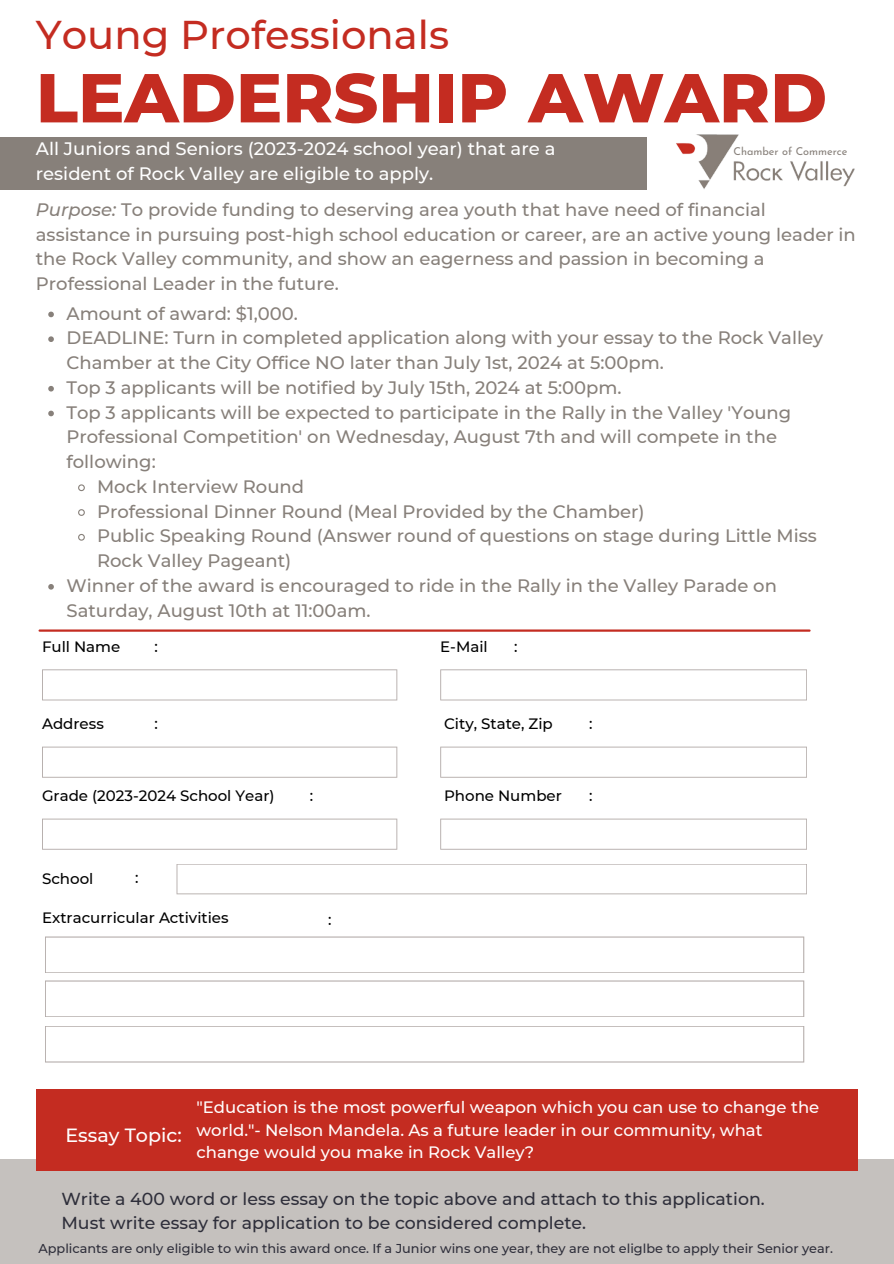
<style>
.page{position:relative;width:894px;height:1264px;background:#fff}
.page>*{position:absolute;margin:0;border:0;box-sizing:border-box;transform-origin:0 0}
.t1{font:800 69px "Montserrat";color:#c42c21}
.t2{font:500 40.05px "Montserrat";color:#c42c21}
.t3{font:500 19.05px "Montserrat";color:#fffefe}
.t4{font:500 18px/24.8px "Montserrat";color:#87807a}
.t5{font:500 18px/24.8px "Montserrat";color:#fff}
.t6{font:500 17.25px/23.7px "Montserrat";color:#2e2e3a}
.t7{font:500 16.5px/22.5px "Montserrat";color:#fffefe}
.t8{font:500 15px "Montserrat";color:#000}
.t9{font:500 12.9px "Montserrat";color:#2e2e3a}
.t10{font:10.95px "Josefin Sans";color:#87807a}
.s1{font-style:italic}
</style>
<div class="page">
<div style="left:0;top:137px;width:646px;height:52px;background:#87807a"></div>
<div style="left:0;top:1159px;width:893px;height:104px;background:#c5c1be"></div>
<hr style="left:40px;top:629px;width:769px;height:2px;background:#c42c21">
<svg style="left:42px;top:669px;width:355px;height:31px"></svg>
<svg style="left:440px;top:669px;width:366px;height:31px"></svg>
<svg style="left:176px;top:864px;width:630px;height:30px"></svg>
<img style="left:676px;top:134px;width:179px;height:55px">
<svg style="left:42px;top:746px;width:355px;height:31px"></svg>
<svg style="left:440px;top:746px;width:366px;height:31px"></svg>
<svg style="left:42px;top:818px;width:355px;height:31px"></svg>
<svg style="left:440px;top:818px;width:366px;height:31px"></svg>
<svg style="left:45px;top:936px;width:759px;height:37px"></svg>
<svg style="left:45px;top:980px;width:759px;height:37px"></svg>
<svg style="left:45px;top:1026px;width:759px;height:36px"></svg>
<div style="left:36px;top:1089px;width:821px;height:81px;background:#c42c21"></div>
<svg style="left:48px;top:311px;width:6px;height:6px"></svg>
<svg style="left:48px;top:336px;width:6px;height:6px"></svg>
<svg style="left:48px;top:386px;width:6px;height:5px"></svg>
<svg style="left:48px;top:410px;width:6px;height:6px"></svg>
<svg style="left:78px;top:484px;width:7px;height:8px"></svg>
<svg style="left:78px;top:509px;width:7px;height:7px"></svg>
<svg style="left:78px;top:534px;width:7px;height:7px"></svg>
<svg style="left:48px;top:584px;width:6px;height:5px"></svg>
<h1 class="t2" style="left:36px;top:10px;width:414px">Young Professionals</h1>
<h2 class="t1" style="left:36px;top:56px;width:792px">LEADERSHIP AWARD</h2>
<p class="t5" style="left:36px;top:136px;width:521px">All Juniors and Seniors (2023-2024 school year) that are a resident of Rock Valley are eligible to apply.</p>
<h4 class="t10" style="left:733px;top:147px;width:115px">Chamber of Commerce</h4>
<h5 class="t4" style="left:36px;top:197px;width:821px"><span class="s1">Purpose:</span> To provide funding to deserving area youth that have need of financial assistance in pursuing post-high school education or career, are an active young leader in the Rock Valley community, and show an eagerness and passion in becoming a Professional Leader in the future.</h5>
<p class="t4" style="left:66px;top:301px;width:233px">Amount of award: $1,000.</p>
<p class="t4" style="left:66px;top:325px;width:758px">DEADLINE: Turn in completed application along with your essay to the Rock Valley<br>Chamber at the City Office NO later than July 1st, 2024 at 5:00pm.</p>
<h5 class="t4" style="left:66px;top:375px;width:556px">Top 3 applicants will be notified by July 15th, 2024 at 5:00pm.</h5>
<h5 class="t4" style="left:66px;top:400px;width:726px">Top 3 applicants will be expected to participate in the Rally in the Valley 'Young<br>Professional Competition' on Wednesday, August 7th and will compete in the following:</h5>
<p class="t4" style="left:97px;top:474px;width:208px">Mock Interview Round</p>
<h5 class="t4" style="left:97px;top:499px;width:549px">Professional Dinner Round (Meal Provided by the Chamber)</h5>
<h3 class="t4" style="left:97px;top:523px;width:721px">Public Speaking Round (Answer round of questions on stage during Little Miss<br>Rock Valley Pageant)</h3>
<h3 class="t4" style="left:66px;top:573px;width:711px">Winner of the award is encouraged to ride in the Rally in the Valley Parade on<br>Saturday, August 10th at 11:00am.</h3>
<p class="t8" style="left:42px;top:637px;width:80px">Full Name</p>
<h3 class="t8" style="left:154px;top:637px;width:5px">:</h3>
<h3 class="t8" style="left:440px;top:637px;width:49px">E-Mail</h3>
<h4 class="t8" style="left:514px;top:637px;width:5px">:</h4>
<h4 class="t8" style="left:42px;top:714px;width:63px">Address</h4>
<h4 class="t8" style="left:154px;top:714px;width:5px">:</h4>
<h5 class="t8" style="left:444px;top:714px;width:110px">City, State, Zip</h5>
<p class="t8" style="left:589px;top:714px;width:5px">:</p>
<h5 class="t8" style="left:42px;top:786px;width:234px">Grade (2023-2024 School Year)</h5>
<p class="t8" style="left:310px;top:786px;width:5px">:</p>
<h5 class="t8" style="left:444px;top:786px;width:119px">Phone Number</h5>
<p class="t8" style="left:589px;top:786px;width:5px">:</p>
<h4 class="t8" style="left:42px;top:869px;width:53px">School</h4>
<h4 class="t8" style="left:135px;top:868px;width:5px">:</h4>
<h5 class="t8" style="left:42px;top:908px;width:188px">Extracurricular Activities</h5>
<p class="t8" style="left:328px;top:910px;width:5px">:</p>
<h5 class="t3" style="left:65px;top:1123px;width:118px">Essay Topic:</h5>
<p class="t7" style="left:196px;top:1096px;width:624px">"Education is the most powerful weapon which you can use to change the world."- Nelson Mandela. As a future leader in our community, what change would you make in Rock Valley?</p>
<h4 class="t6" style="left:61px;top:1186px;width:704px">Write a 400 word or less essay on the topic above and attach to this application.<br>Must write essay for application to be considered complete.</h4>
<h6 class="t9" style="left:38px;top:1240px;width:795px">Applicants are only eligible to win this award once. If a Junior wins one year, they are not eliglbe to apply their Senior year.</h6>
</div>
